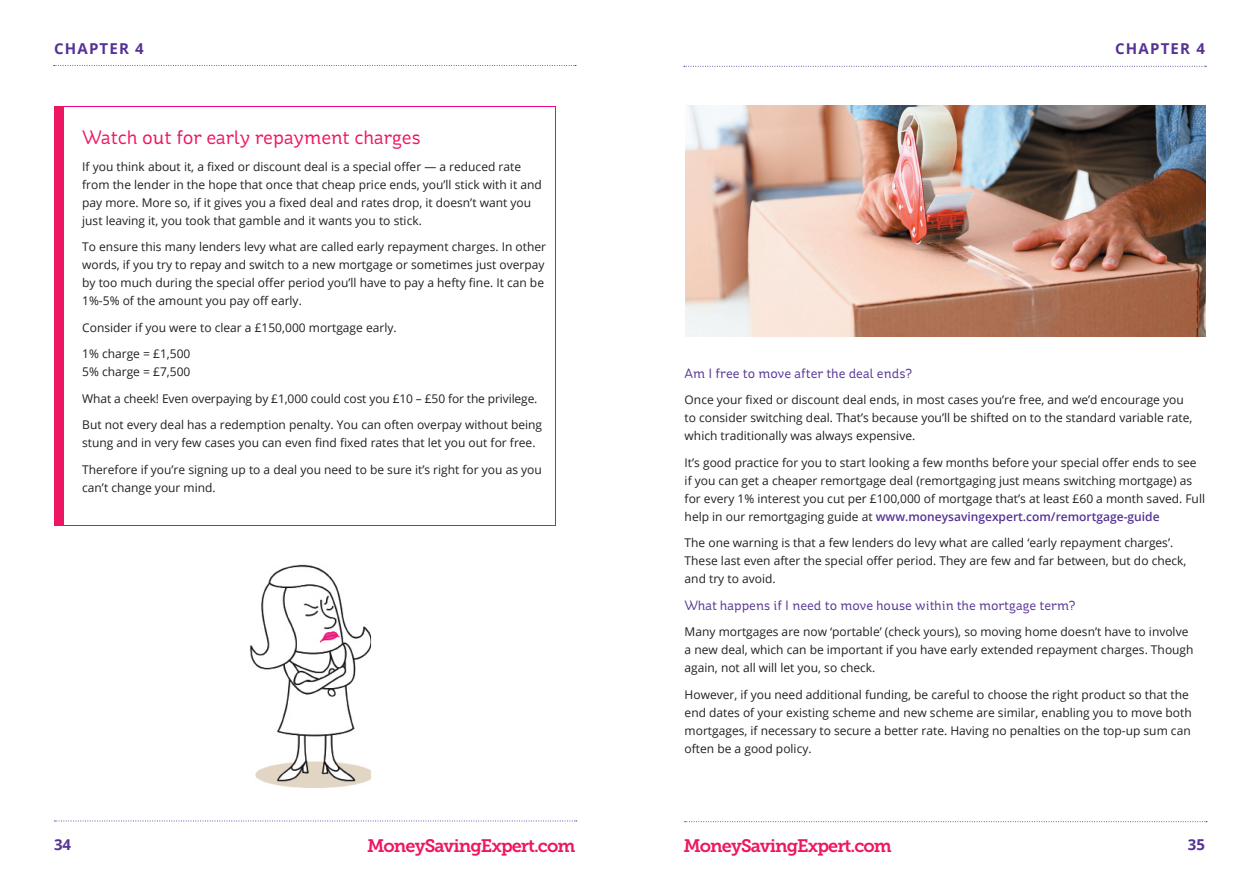
<style>
.page{position:relative;width:1259px;height:893px;background:#fff}
.page>*{position:absolute;margin:0;border:0;box-sizing:border-box;transform-origin:0 0}
.t1{font:19.5px "St Ryde";color:#ed1663}
.t2{font:18px "Museo Slab 700";letter-spacing:-.05em;color:#ed1663}
.t3{font:700 15px "Open Sans";letter-spacing:.08em;color:#553394}
.t4{font:13.5px "St Ryde";color:#553394}
.t5{font:12px/18px "Open Sans";color:#231f20}
.s1{font-weight:600;color:#553394}
</style>
<div class="page">
<svg style="left:54px;top:65px;width:522px;height:1px"></svg>
<svg style="left:54px;top:821px;width:523px;height:1px"></svg>
<div style="left:54px;top:106px;width:10px;height:420px;background:#ed1663"></div>
<img style="left:250px;top:564px;width:121px;height:224px">
<svg style="left:684px;top:66px;width:522px;height:1px"></svg>
<svg style="left:684px;top:821px;width:523px;height:1px"></svg>
<img style="left:685px;top:106px;width:520px;height:230px">
<hr style="left:64px;top:106px;width:491px;height:1px;background:#ed028c">
<hr style="left:64px;top:525px;width:491px;height:1px;background:#ed028c">
<hr style="left:555px;top:107px;width:1px;height:419px;background:#ed028c">
<p class="t3" style="left:54px;top:38px;width:91px">CHAPTER 4</p>
<p class="t3" style="left:1115px;top:38px;width:91px">CHAPTER 4</p>
<h1 class="t1" style="left:82px;top:126px;width:340px">Watch out for early repayment charges</h1>
<p class="t5" style="left:82px;top:157px;width:461px">If you think about it, a fixed or discount deal is a special offer — a reduced rate from the lender in the hope that once that cheap price ends, you’ll stick with it and pay more. More so, if it gives you a fixed deal and rates drop, it doesn’t want you just leaving it, you took that gamble and it wants you to stick.</p>
<p class="t5" style="left:82px;top:238px;width:465px">To ensure this many lenders levy what are called early repayment charges. In other words, if you try to repay and switch to a new mortgage or sometimes just overpay by too much during the special offer period you’ll have to pay a hefty fine. It can be 1%-5% of the amount you pay off early.</p>
<p class="t5" style="left:82px;top:318px;width:316px">Consider if you were to clear a £150,000 mortgage early.</p>
<p class="t5" style="left:82px;top:345px;width:110px">1% charge = £1,500<br>5% charge = £7,500</p>
<p class="t5" style="left:82px;top:389px;width:457px">What a cheek! Even overpaying by £1,000 could cost you £10 – £50 for the privilege.</p>
<p class="t5" style="left:82px;top:416px;width:461px">But not every deal has a redemption penalty. You can often overpay without being stung and in very few cases you can even find fixed rates that let you out for free.</p>
<p class="t5" style="left:82px;top:460px;width:461px">Therefore if you’re signing up to a deal you need to be sure it’s right for you as you can’t change your mind.</p>
<p class="t4" style="left:684px;top:365px;width:229px">Am I free to move after the deal ends?</p>
<p class="t5" style="left:684px;top:391px;width:509px">Once your fixed or discount deal ends, in most cases you’re free, and we’d encourage you to consider switching deal. That’s because you’ll be shifted on to the standard variable rate, which traditionally was always expensive.</p>
<p class="t5" style="left:684px;top:453px;width:522px">It’s good practice for you to start looking a few months before your special offer ends to see if you can get a cheaper remortgage deal (remortgaging just means switching mortgage) as for every 1% interest you cut per £100,000 of mortgage that’s at least £60 a month saved. Full help in our remortgaging guide at <span class="s1">www.moneysavingexpert.com/remortgage-guide</span></p>
<p class="t5" style="left:684px;top:534px;width:503px">The one warning is that a few lenders do levy what are called ‘early repayment charges’.<br>These last even after the special offer period. They are few and far between, but do check, and try to avoid.</p>
<p class="t4" style="left:684px;top:597px;width:392px">What happens if I need to move house within the mortgage term?</p>
<p class="t5" style="left:684px;top:623px;width:510px">Many mortgages are now ‘portable’ (check yours), so moving home doesn’t have to involve a new deal, which can be important if you have early extended repayment charges. Though again, not all will let you, so check.</p>
<p class="t5" style="left:684px;top:685px;width:508px">However, if you need additional funding, be careful to choose the right product so that the end dates of your existing scheme and new scheme are similar, enabling you to move both mortgages, if necessary to secure a better rate. Having no penalties on the top-up sum can often be a good policy.</p>
<p class="t3" style="left:54px;top:834px;width:19px">34</p>
<h2 class="t2" style="left:367px;top:836px;width:210px">MoneySavingExpert.com</h2>
<h2 class="t2" style="left:683px;top:836px;width:210px">MoneySavingExpert.com</h2>
<p class="t3" style="left:1187px;top:834px;width:19px">35</p>
</div>
